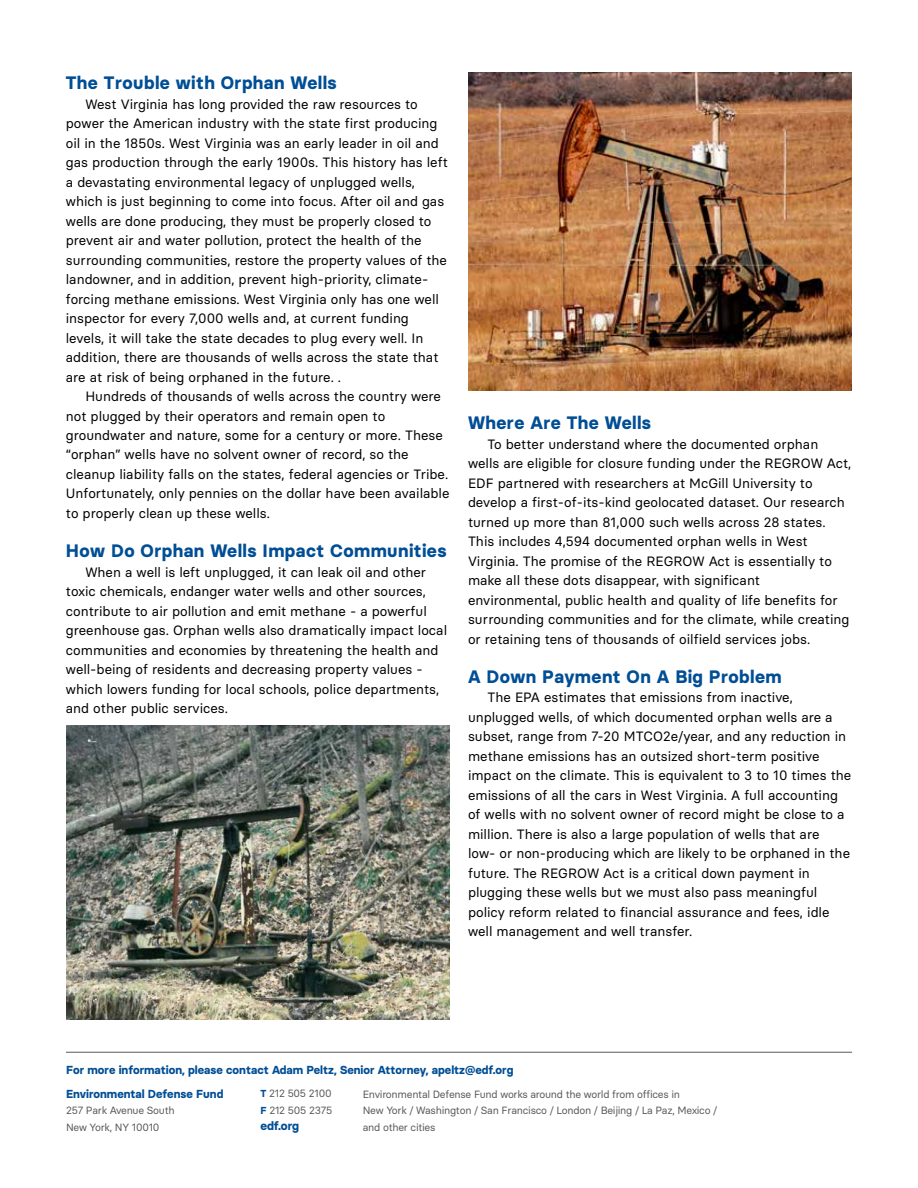
<style>
.page{position:relative;width:918px;height:1188px;background:#fff}
.page>*{position:absolute;margin:0;border:0;box-sizing:border-box;transform-origin:0 0}
.t1{font:700 18px "Basier Circle";letter-spacing:.025em;color:#004e95}
.t2{font:13.5px/19.5px "Basier Circle";color:#000}
.t3{font:700 12px "Basier Circle";letter-spacing:-.01em;color:#004e95}
.t4{font:700 11.7px "Basier Circle";color:#004e95}
.t5{font:10.5px/16.5px "Basier Circle";letter-spacing:-.025em;color:#58595b}
.s1{font-weight:700;font-size:10.2px;color:#004e95}
</style>
<div class="page">
<hr style="left:66px;top:1052px;width:786px;height:1px;background:#58595b">
<img style="left:468px;top:72px;width:384px;height:319px">
<img style="left:66px;top:725px;width:384px;height:295px">
<h1 class="t1" style="left:66px;top:72px;width:272px">The Trouble with Orphan Wells</h1>
<p class="t2" style="left:66px;top:94px;width:383px;text-indent:19px">West Virginia has long provided the raw resources to power the American industry with the state first producing oil in the 1850s. West Virginia was an early leader in oil and gas production through the early 1900s. This history has left a devastating environmental legacy of unplugged wells, which is just beginning to come into focus. After oil and gas wells are done producing, they must be properly closed to prevent air and water pollution, protect the health of the surrounding communities, restore the property values of the landowner, and in addition, prevent high-priority, climate&shy;forcing methane emissions. West Virginia only has one well inspector for every 7,000 wells and, at current funding levels, it will take the state decades to plug every well. In addition, there are thousands of wells across the state that are at risk of being orphaned in the future. .</p>
<p class="t2" style="left:66px;top:386px;width:385px;text-indent:19px">Hundreds of thousands of wells across the country were not plugged by their operators and remain open to groundwater and nature, some for a century or more. These “orphan” wells have no solvent owner of record, so the cleanup liability falls on the states, federal agencies or Tribe.<br>Unfortunately, only pennies on the dollar have been available to properly clean up these wells.</p>
<h1 class="t1" style="left:66px;top:540px;width:382px">How Do Orphan Wells Impact Communities</h1>
<p class="t2" style="left:66px;top:562px;width:383px;text-indent:19px">When a well is left unplugged, it can leak oil and other toxic chemicals, endanger water wells and other sources, contribute to air pollution and emit methane - a powerful greenhouse gas. Orphan wells also dramatically impact local communities and economies by threatening the health and well-being of residents and decreasing property values - which lowers funding for local schools, police departments, and other public services.</p>
<h1 class="t1" style="left:468px;top:412px;width:185px">Where Are The Wells</h1>
<p class="t2" style="left:468px;top:434px;width:385px;text-indent:19px">To better understand where the documented orphan wells are eligible for closure funding under the REGROW Act, EDF partnered with researchers at McGill University to develop a first-of-its-kind geolocated dataset. Our research turned up more than 81,000 such wells across 28 states.<br>This includes 4,594 documented orphan wells in West Virginia. The promise of the REGROW Act is essentially to make all these dots disappear, with significant environmental, public health and quality of life benefits for surrounding communities and for the climate, while creating or retaining tens of thousands of oilfield services jobs.</p>
<h1 class="t1" style="left:468px;top:665px;width:315px">A Down Payment On A Big Problem</h1>
<p class="t2" style="left:468px;top:688px;width:385px;text-indent:19px">The EPA estimates that emissions from inactive, unplugged wells, of which documented orphan wells are a subset, range from 7-20 MTCO2e/year, and any reduction in methane emissions has an outsized short-term positive impact on the climate. This is equivalent to 3 to 10 times the emissions of all the cars in West Virginia. A full accounting of wells with no solvent owner of record might be close to a million. There is also a large population of wells that are<br>low- or non-producing which are likely to be orphaned in the future. The REGROW Act is a critical down payment in plugging these wells but we must also pass meaningful policy reform related to financial assurance and fees, idle well management and well transfer.</p>
<p class="t4" style="left:66px;top:1062px;width:449px">For more information, please contact Adam Peltz, Senior Attorney, apeltz@edf.org</p>
<p class="t4" style="left:66px;top:1086px;width:159px">Environmental Defense Fund</p>
<p class="t5" style="left:66px;top:1102px;width:110px">257 Park Avenue South<br>New York, NY 10010</p>
<p class="t5" style="left:261px;top:1085px;width:73px"><span class="s1">T</span> 212 505 2100<br><span class="s1">F</span> 212 505 2375</p>
<p class="t3" style="left:261px;top:1119px;width:40px">edf.org</p>
<p class="t5" style="left:363px;top:1086px;width:356px">Environmental Defense Fund works around the world from offices in<br>New York / Washington / San Francisco / London / Beijing / La Paz, Mexico / and other cities</p>
</div>
